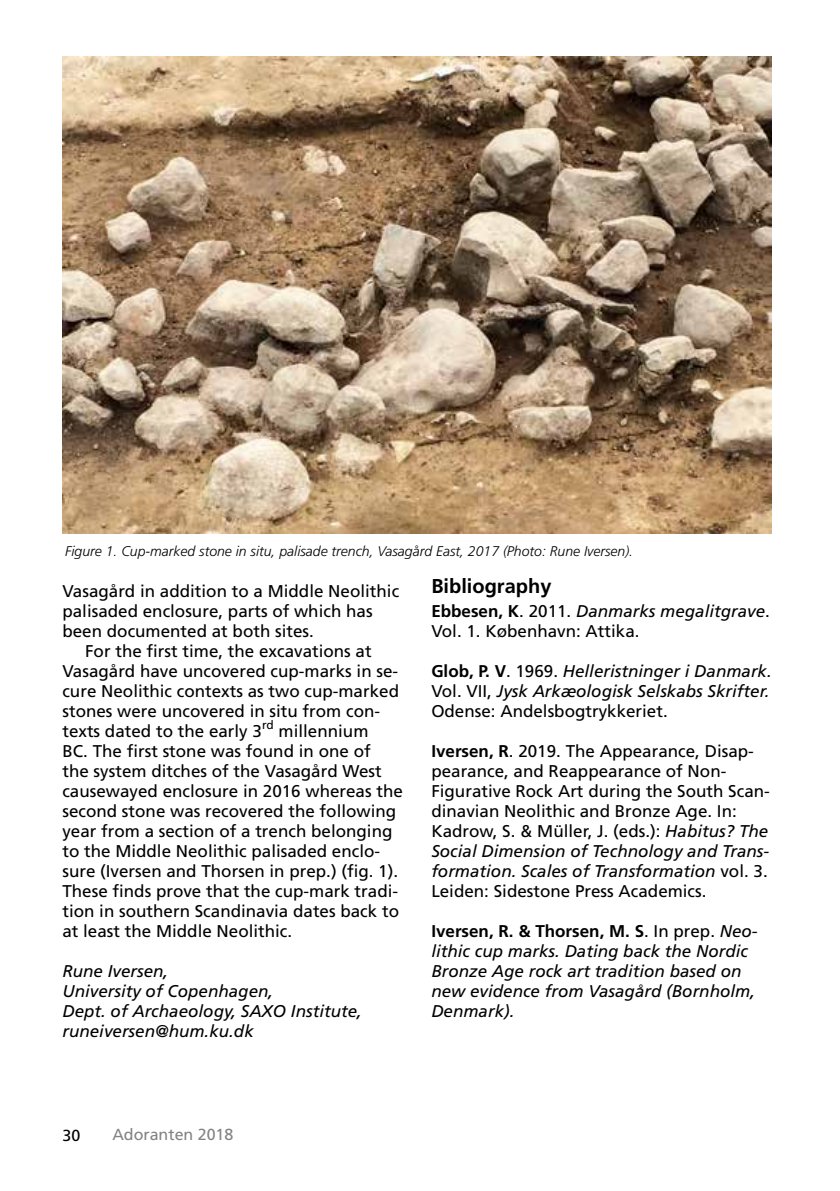
<style>
.page{position:relative;width:840px;height:1191px;background:#fff}
.page>*{position:absolute;margin:0;border:0;box-sizing:border-box;transform-origin:0 0}
.t1{font:700 20px "Frutiger";color:#000}
.t2{font:17px/20px "Frutiger";color:#000}
.t3{font:italic 17px/20px "Frutiger";color:#000}
.t4{font:16px "Frutiger";color:#838382}
.t5{font:16px "Frutiger";color:#000}
.t6{font:italic 300 14px "Frutiger";color:#000}
.s1{font-weight:700}
.s2{font-style:italic}
.s3{font-weight:700;font-style:normal}
.s4{font-style:normal}
</style>
<div class="page">
<img style="left:62px;top:57px;width:709px;height:476px">
<p class="t6" style="left:65px;top:543px;width:569px">Figure 1. Cup-marked stone in situ, palisade trench, Vasagård East, 2017 (Photo: Rune Iversen).</p>
<p class="t1" style="left:431px;top:574px;width:122px">Bibliography</p>
<p class="t2" style="left:431px;top:601px;width:340px"><span class="s1">Ebbesen, K</span>. 2011. <span class="s2">Danmarks megalitgrave</span>.<br>Vol. 1. København: Attika.</p>
<p class="t3" style="left:431px;top:661px;width:342px"><span class="s3">Glob, P. V</span><span class="s4">. 1969.</span> Helleristninger i Danmark.<br><span class="s4">Vol. VII,</span> Jysk Arkæologisk Selskabs Skrifter.<br><span class="s4">Odense: Andelsbogtrykkeriet.</span></p>
<p class="t2" style="left:431px;top:741px;width:340px"><span class="s1">Iversen, R</span>. 2019. The Appearance, Disap&shy;pearance, and Reappearance of Non-Figurative Rock Art during the South Scan&shy;dinavian Neolithic and Bronze Age. In:<br>Kadrow, S. &amp; Mü ller, J. (eds.): <span class="s2">Habitus? The Social Dimension of Technology and Trans&shy;formation. Scales of Transformation</span> vol. 3.<br>Leiden: Sidestone Press Academics.</p>
<p class="t3" style="left:431px;top:921px;width:327px"><span class="s3">Iversen, R. &amp; Thorsen, M. S</span><span class="s4">. In prep.</span> Neo&shy;lithic cup marks. Dating back the Nordic Bronze Age rock art tradition based on new evidence from Vasagård (Bornholm, Denmark).</p>
<p class="t2" style="left:62px;top:581px;width:338px">Vasagård in addition to a Middle Neolithic</p>
<p class="t2" style="left:62px;top:601px;width:311px">palisaded enclosure, parts of which has</p>
<p class="t2" style="left:62px;top:621px;width:253px">been documented at both sites.</p>
<p class="t2" style="left:85px;top:641px;width:288px">For the first time, the excavations at</p>
<p class="t2" style="left:62px;top:661px;width:337px">Vasagård have uncovered cup-marks in se-</p>
<p class="t2" style="left:62px;top:681px;width:338px">cure Neolithic contexts as two cup-marked</p>
<p class="t2" style="left:62px;top:701px;width:319px">stones were uncovered in situ from con-</p>
<p class="t2" style="left:62px;top:721px;width:307px">texts dated to the early 3<sup>rd</sup> millennium</p>
<p class="t2" style="left:62px;top:741px;width:309px">BC. The first stone was found in one of</p>
<p class="t2" style="left:62px;top:761px;width:320px">the system ditches of the Vasagård West</p>
<p class="t2" style="left:62px;top:781px;width:342px">causewayed enclosure in 2016 whereas the</p>
<p class="t2" style="left:62px;top:801px;width:335px">second stone was recovered the following</p>
<p class="t2" style="left:62px;top:821px;width:331px">year from a section of a trench belonging</p>
<p class="t2" style="left:62px;top:841px;width:319px">to the Middle Neolithic palisaded enclo-</p>
<p class="t2" style="left:62px;top:861px;width:337px">sure (Iversen and Thorsen in prep.) (fig. 1).</p>
<p class="t2" style="left:62px;top:881px;width:337px">These finds prove that the cup-mark tradi-</p>
<p class="t2" style="left:62px;top:901px;width:338px">tion in southern Scandinavia dates back to</p>
<p class="t2" style="left:62px;top:921px;width:231px">at least the Middle Neolithic.</p>
<p class="t3" style="left:62px;top:961px;width:301px">Rune Iversen,<br>University of Copenhagen,<br>Dept. of Archaeology, SAXO Institute, runeiversen@hum.ku.dk</p>
<p class="t5" style="left:62px;top:1125px;width:19px">30</p>
<p class="t4" style="left:112px;top:1124px;width:122px">Adoranten 2018</p>
</div>
